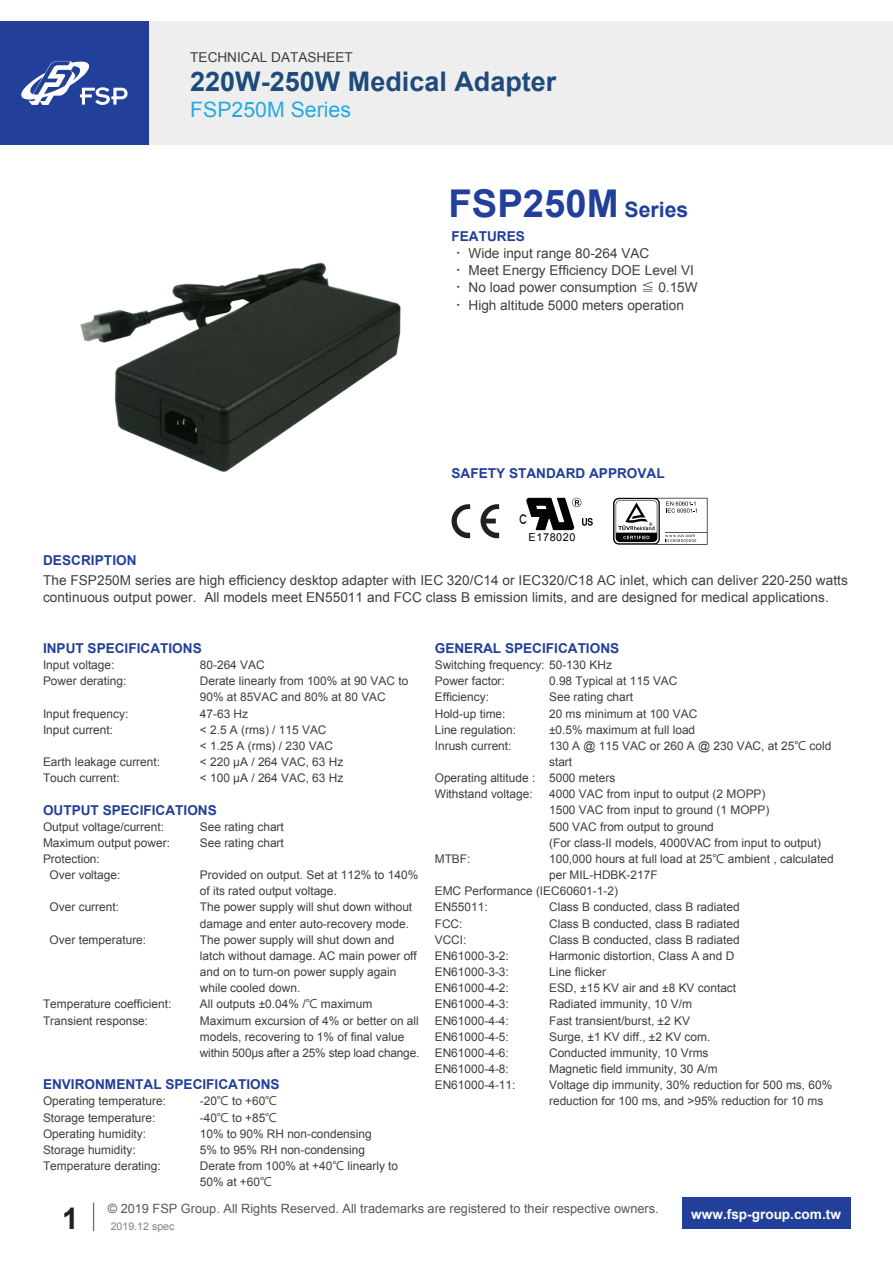
<style>
.page{position:relative;width:893px;height:1263px;background:#fff}
.page>*{position:absolute;margin:0;border:0;box-sizing:border-box;transform-origin:0 0}
.t1{font:700 38.25px "Arial";color:#223f99}
.t2{font:700 29.7px "Arial";color:#231f20}
.t3{font:700 27px "Arial";color:#1e4b7a}
.t4{font:21.3px "Arial";color:#24aae1}
.t5{font:13.65px/17px "Arial";letter-spacing:.005em;color:#3e3e3f}
.t6{font:700 13.65px "Arial";color:#223f99}
.t7{font:700 13.65px "Arial";color:#fff}
.t8{font:500 13.2px "Avant Garde IT Cby BT";color:#040303;scale:.75 1}
.t9{font:12.75px "Arial";color:#57585a}
.t10{font:11.85px/16.2px "Arial";color:#3e3e3f}
.t11{font:10.95px "Arial";letter-spacing:.05em;color:#030303}
.t12{font:10.65px "Arial";color:#808285}
.s1{font-size:21.3px}
.s2{font-weight:700;color:#223f99}
.s3{font-family:"Adobe Ming Std";font-weight:300}
.s4{font-family:"Microsoft Jheng Hei"}
</style>
<div class="page">
<img style="left:80px;top:262px;width:321px;height:210px">
<svg style="left:93px;top:1202px;width:1px;height:29px"></svg>
<div style="left:682px;top:1197px;width:168px;height:32px;background:#223f99"></div>
<div style="left:0;top:21px;width:893px;height:124px;background:#eeeeef"></div>
<div style="left:0;top:21px;width:149px;height:124px;background:#223f99"></div>
<svg style="left:21px;top:61px;width:107px;height:44px"></svg>
<svg style="left:613px;top:498px;width:94px;height:47px"></svg>
<svg style="left:526px;top:498px;width:67px;height:32px"></svg>
<svg style="left:452px;top:504px;width:47px;height:34px"></svg>
<p class="t5" style="left:190px;top:48px;width:164px">TECHNICAL DATASHEET</p>
<h3 class="t3" style="left:190px;top:64px;width:368px">220W-250W Medical Adapter</h3>
<h3 class="t4" style="left:190px;top:95px;width:162px">FSP250M Series</h3>
<h1 class="t1" style="left:449px;top:178px;width:241px">FSP250M <span class="s1">Series</span></h1>
<p class="t5" style="left:452px;top:228px;width:248px"><span class="s2">FEATURES<br></span><span class="s3">‧</span> Wide input range 80-264 VAC<br><span class="s3">‧</span> Meet Energy Efficiency DOE Level VI <span class="s3">‧</span> No load power consumption <span class="s3">≦</span> 0.15W <span class="s3">‧</span> High altitude 5000 meters operation</p>
<p class="t6" style="left:452px;top:464px;width:215px">SAFETY STANDARD APPROVAL</p>
<p class="t8" style="left:519px;top:512px;width:12px">C</p>
<p class="t11" style="left:529px;top:530px;width:48px">E178020</p>
<p class="t6" style="left:43px;top:552px;width:95px">DESCRIPTION</p>
<p class="t5" style="left:43px;top:571px;width:806px">The FSP250M series are high efficiency desktop adapter with IEC 320/C14 or IEC320/C18 AC inlet, which can deliver 220-250 watts continuous output power. All models meet EN55011 and FCC class B emission limits, and are designed for medical applications.</p>
<p class="t6" style="left:43px;top:639px;width:160px">INPUT SPECIFICATIONS</p>
<p class="t10" style="left:43px;top:657px;width:85px">Input voltage:<br>Power derating:</p>
<p class="t10" style="left:43px;top:705px;width:87px">Input frequency:<br>Input current:</p>
<p class="t10" style="left:43px;top:754px;width:119px">Earth leakage current:<br>Touch current:</p>
<p class="t6" style="left:43px;top:801px;width:175px">OUTPUT SPECIFICATIONS</p>
<p class="t10" style="left:43px;top:818px;width:123px">Output voltage/current:</p>
<p class="t10" style="left:43px;top:835px;width:129px">Maximum output power:</p>
<p class="t10" style="left:43px;top:851px;width:58px">Protection:</p>
<p class="t10" style="left:50px;top:867px;width:72px">Over voltage:</p>
<p class="t10" style="left:50px;top:899px;width:71px">Over current:</p>
<p class="t10" style="left:50px;top:932px;width:98px">Over temperature:</p>
<p class="t6" style="left:435px;top:639px;width:186px">GENERAL SPECIFICATIONS</p>
<p class="t10" style="left:435px;top:657px;width:179px">Switching frequency: 50-130 KHz<br>Power factor:<br>Efficiency:<br>Hold-up time:<br>Line regulation:<br>Inrush current:</p>
<p class="t10" style="left:435px;top:770px;width:102px">Operating altitude :<br>Withstand voltage:</p>
<p class="t10" style="left:200px;top:657px;width:210px">80-264 VAC<br>Derate linearly from 100% at 90 VAC to<br>90% at 85VAC and 80% at 80 VAC<br>47-63 Hz<br>&lt; 2.5 A (rms) / 115 VAC<br>&lt; 1.25 A (rms) / 230 VAC<br>&lt; 220 μA / 264 VAC, 63 Hz<br>&lt; 100 μA / 264 VAC, 63 Hz</p>
<p class="t10" style="left:200px;top:818px;width:86px">See rating chart<br>See rating chart</p>
<p class="t10" style="left:200px;top:867px;width:221px">Provided on output. Set at 112% to 140% of its rated output voltage.<br>The power supply will shut down without damage and enter auto-recovery mode.<br>The power supply will shut down and latch without damage. AC main power off and on to turn-on power supply again while cooled down.<br>All outputs ±0.04% /<span class="s4">℃</span> maximum Maximum excursion of 4% or better on all models, recovering to 1% of final value within 500μs after a 25% step load change.</p>
<p class="t10" style="left:200px;top:1093px;width:200px">-20<span class="s4">℃</span> to +60<span class="s4">℃<br></span>-40<span class="s4">℃</span> to +85<span class="s4">℃<br></span>10% to 90% RH non-condensing<br>5% to 95% RH non-condensing<br>Derate from 100% at +40<span class="s4">℃</span> linearly to<br>50% at +60<span class="s4">℃</span></p>
<p class="t10" style="left:549px;top:673px;width:286px">0.98 Typical at 115 VAC<br>See rating chart<br>20 ms minimum at 100 VAC<br>±0.5% maximum at full load<br>130 A @ 115 VAC or 260 A @ 230 VAC, at 25<span class="s4">℃</span> cold start<br>5000 meters<br>4000 VAC from input to output (2 MOPP)<br>1500 VAC from input to ground (1 MOPP)<br>500 VAC from output to ground<br>(For class-II models, 4000VAC from input to output)<br>100,000 hours at full load at 25<span class="s4">℃</span> ambient , calculated per MIL-HDBK-217F</p>
<p class="t10" style="left:549px;top:899px;width:285px">Class B conducted, class B radiated<br>Class B conducted, class B radiated<br>Class B conducted, class B radiated<br>Harmonic distortion, Class A and D<br>Line flicker<br>ESD, ±15 KV air and ±8 KV contact<br>Radiated immunity, 10 V/m<br>Fast transient/burst, ±2 KV<br>Surge, ±1 KV diff., ±2 KV com.<br>Conducted immunity, 10 Vrms<br>Magnetic field immunity, 30 A/m<br>Voltage dip immunity, 30% reduction for 500 ms, 60% reduction for 100 ms, and &gt;95% reduction for 10 ms</p>
<p class="t10" style="left:435px;top:851px;width:37px">MTBF:</p>
<p class="t10" style="left:435px;top:883px;width:185px">EMC Performance (IEC60601-1-2)<br>EN55011:<br>FCC:<br>VCCI:<br>EN61000-3-2:<br>EN61000-3-3:<br>EN61000-4-2:<br>EN61000-4-3:<br>EN61000-4-4:<br>EN61000-4-5:<br>EN61000-4-6:<br>EN61000-4-8:<br>EN61000-4-11:</p>
<p class="t10" style="left:43px;top:996px;width:130px">Temperature coefficient:<br>Transient response:</p>
<p class="t6" style="left:43px;top:1075px;width:238px">ENVIRONMENTAL SPECIFICATIONS</p>
<p class="t10" style="left:43px;top:1093px;width:125px">Operating temperature:<br>Storage temperature:<br>Operating humidity:<br>Storage humidity:<br>Temperature derating:</p>
<p class="t9" style="left:108px;top:1200px;width:553px">© 2019 FSP Group. All Rights Reserved. All trademarks are registered to their respective owners.</p>
<p class="t12" style="left:111px;top:1219px;width:65px">2019.12 spec</p>
<h2 class="t2" style="left:62px;top:1199px;width:18px">1</h2>
<p class="t7" style="left:691px;top:1205px;width:151px">www.fsp-group.com.tw</p>
</div>
